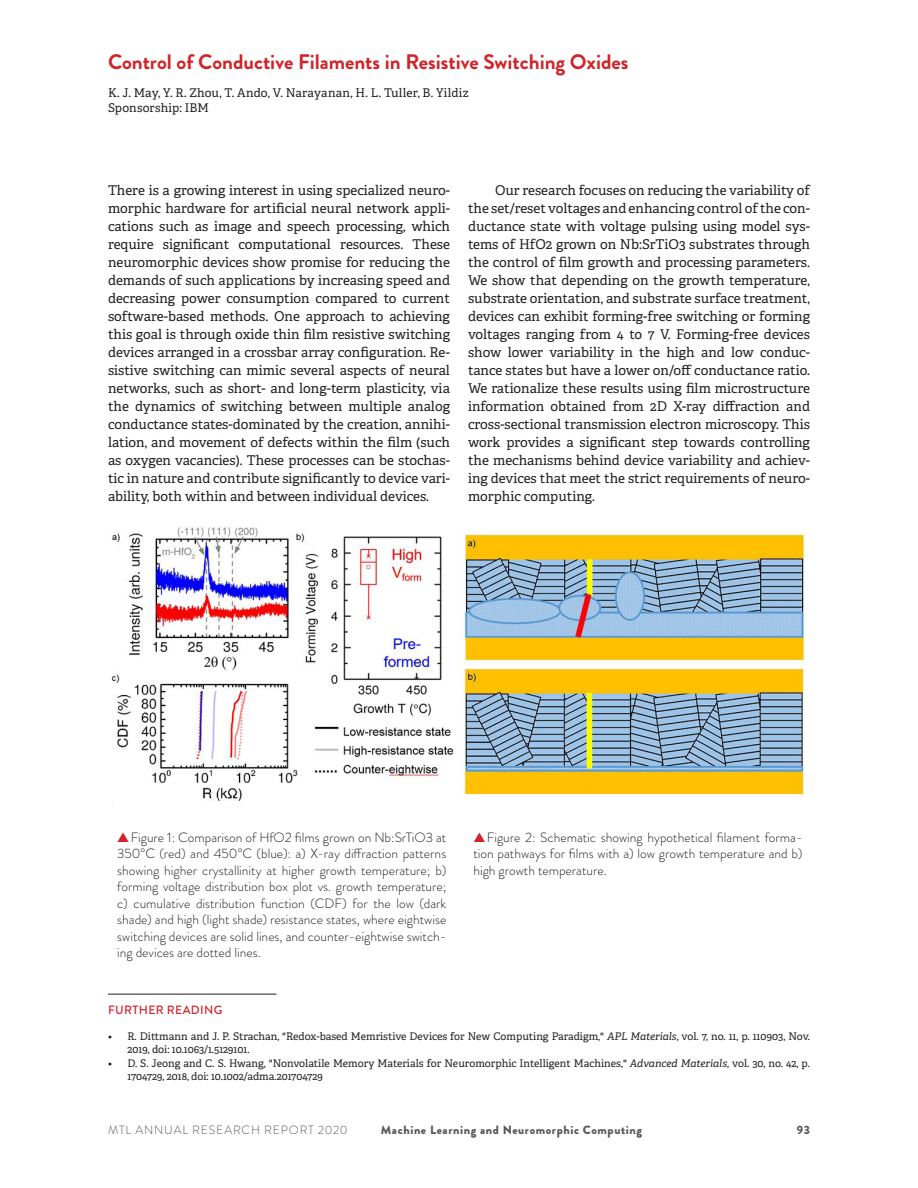
<style>
.page{position:relative;width:918px;height:1188px;background:#fff}
.page>*{position:absolute;margin:0;border:0;box-sizing:border-box;transform-origin:0 0}
.t1{font:700 21px "Brandon Grotesque";color:#d1232a}
.Paragraph_2{font:13.5px/18px "Adelle Basic";color:#231f20;text-align:justify}
.t2{font:300 13.5px/16.5px "Brandon Grotesque";color:#231f20;text-align:justify}
.Authors{font:12px "Adelle Basic";letter-spacing:.01em;color:#231f20}
.t3{font:900 12px "Brandon Grotesque";letter-spacing:.05em;color:#57585a}
.t4{font:300 12px "Brandon Grotesque";letter-spacing:.07em;color:#57585a}
.Reference_Head{font:500 12px "Brandon Grotesque";letter-spacing:.03em;color:#d1232a}
.t5{font:10.5px/13.5px "Adelle Basic";color:#231f20}
.s1{color:#d1232a}
.s2{font-style:italic}
</style>
<div class="page">
<hr style="left:108px;top:994px;width:168px;height:1px;background:#231f20">
<img style="left:111px;top:527px;width:349px;height:275px">
<img style="left:460px;top:533px;width:345px;height:264px">
<p class="t1" style="left:108px;top:47px;width:522px">Control of Conductive Filaments in Resistive Switching Oxides</p>
<p class="Authors" style="left:108px;top:86px;width:362px">K. J. May, Y. R. Zhou, T. Ando, V. Narayanan, H. L. Tuller, B. Yildiz</p>
<p class="Authors" style="left:108px;top:101px;width:102px">Sponsorship: IBM</p>
<p class="Paragraph_2" style="left:108px;top:181px;width:344px">There is a growing interest in using specialized neuro&shy;morphic hardware for artificial neural network appli&shy;cations such as image and speech processing, which require significant computational resources. These neuromorphic devices show promise for reducing the demands of such applications by increasing speed and decreasing power consumption compared to current software-based methods. One approach to achieving this goal is through oxide thin film resistive switching devices arranged in a crossbar array configuration. Re&shy;sistive switching can mimic several aspects of neural networks, such as short- and long-term plasticity, via the dynamics of switching between multiple analog conductance states-dominated by the creation, annihi&shy;lation, and movement of defects within the film (such as oxygen vacancies). These processes can be stochas&shy;tic in nature and contribute significantly to device vari&shy;ability, both within and between individual devices.</p>
<p class="Paragraph_2" style="left:468px;top:181px;width:344px;text-indent:27px">Our research focuses on reducing the variability of the set/reset voltages and enhancing control of the con&shy;ductance state with voltage pulsing using model sys&shy;tems of HfO2 grown on Nb:SrTiO3 substrates through the control of film growth and processing parameters.<br>We show that depending on the growth temperature, substrate orientation, and substrate surface treatment, devices can exhibit forming-free switching or forming voltages ranging from 4 to 7 V. Forming-free devices show lower variability in the high and low conduc&shy;tance states but have a lower on/off conductance ratio.<br>We rationalize these results using film microstructure information obtained from 2D X-ray diffraction and cross-sectional transmission electron microscopy. This work provides a significant step towards controlling the mechanisms behind device variability and achiev&shy;ing devices that meet the strict requirements of neuro&shy;morphic computing.</p>
<p class="t2" style="left:117px;top:829px;width:331px"><span class="s1">▲</span>Figure 1: Comparison of HfO2 films grown on Nb:SrTiO3 at 350°C (red) and 450°C (blue): a) X-ray diffraction patterns showing higher crystallinity at higher growth temperature; b) forming voltage distribution box plot vs. growth temperature; c) cumulative distribution function (CDF) for the low (dark shade) and high (light shade) resistance states, where eightwise switching devices are solid lines, and counter-eightwise switch&shy;ing devices are dotted lines.</p>
<p class="t2" style="left:473px;top:829px;width:331px"><span class="s1">▲</span>Figure 2: Schematic showing hypothetical filament forma&shy;tion pathways for films with a) low growth temperature and b) high growth temperature.</p>
<p class="Reference_Head" style="left:108px;top:1002px;width:116px">FURTHER READING</p>
<p class="t5" style="left:128px;top:1029px;width:684px;text-indent:-20px">• R. Dittmann and J. P. Strachan, "Redox-based Memristive Devices for New Computing Paradigm," <span class="s2">APL Materials</span>, vol. 7, no. 11, p. 110903, Nov.<br>2019, doi: 10.1063/1.5129101.</p>
<p class="t5" style="left:128px;top:1056px;width:684px;text-indent:-20px">• D. S. Jeong and C. S. Hwang, "Nonvolatile Memory Materials for Neuromorphic Intelligent Machines," <span class="s2">Advanced Materials</span>, vol. 30, no. 42, p.<br>1704729, 2018, doi: 10.1002/adma.201704729</p>
<p class="t4" style="left:108px;top:1122px;width:241px">MTL ANNUAL RESEARCH REPORT 2020</p>
<p class="t3" style="left:381px;top:1121px;width:262px">Machine Learning and Neuromorphic Computing</p>
<p class="t3" style="left:797px;top:1121px;width:15px">93</p>
</div>
